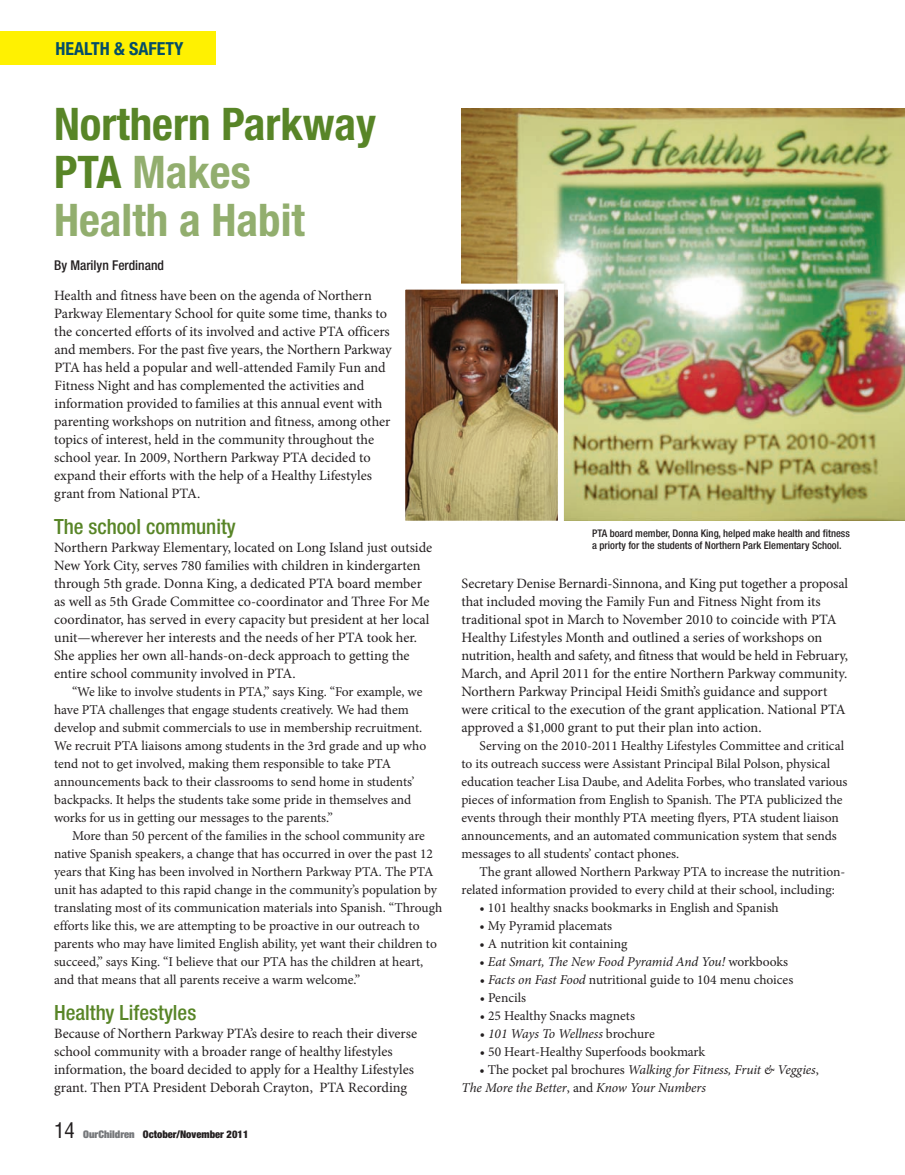
<style>
.page{position:relative;width:905px;height:1175px;background:#fff}
.page>*{position:absolute;margin:0;border:0;box-sizing:border-box;transform-origin:0 0}
.t1{font:700 condensed 45px/48px "Helvetica Neue";color:#588527}
.t2{font:500 condensed 21px "Helvetica Neue";color:#588527}
.t3{font:700 condensed 18px "Helvetica Neue";color:#044d68}
.t4{font:14.25px/18px "Minion Pro";letter-spacing:-.005em;color:#231f20}
.t5{font:13.5px/18px "Minion Pro";letter-spacing:-.005em;color:#231f20}
.t6{font:italic 13.5px/18px "Minion Pro";letter-spacing:-.01em;color:#231f20}
.t7{font:500 condensed 13.5px "Helvetica Neue";color:#231f20}
.t8{font:500 condensed 10.5px/12px "Helvetica Neue";color:#231f20}
.t9{font:900 condensed 10.5px "Helvetica Neue";color:#231f20}
.s1{color:#92ae6e}
.s2{font-family:"Helvetica";font-weight:400;font-size:21px}
.s3{font-stretch:expanded;color:#76787b}
.s4{font-style:normal}
.s5{font-style:italic}
</style>
<div class="page">
<hr style="left:904px;top:0;width:1px;height:594px;background:#d4dfc6">
<div style="left:0;top:32px;width:216px;height:32px;background:#fff101"></div>
<img style="left:461px;top:108px;width:443px;height:413px">
<img style="left:406px;top:291px;width:151px;height:228px">
<div style="left:399px;top:284px;width:165px;height:242px;border:6px solid #fff"></div>
<p class="t3" style="left:56px;top:42px;width:129px">HEALTH &amp; SAFETY</p>
<h1 class="t1" style="left:54px;top:104px;width:324px">Northern Parkway<br>PTA <span class="s1">Makes<br>Health a Habit</span></h1>
<p class="t7" style="left:54px;top:260px;width:111px">By Marilyn Ferdinand</p>
<p class="t4" style="left:54px;top:288px;width:339px">Health and fitness have been on the agenda of Northern Parkway Elementary School for quite some time, thanks to the concerted efforts of its involved and active PTA officers and members. For the past five years, the Northern Parkway PTA has held a popular and well-attended Family Fun and Fitness Night and has complemented the activities and information provided to families at this annual event with parenting workshops on nutrition and fitness, among other topics of interest, held in the community throughout the school year. In 2009, Northern Parkway PTA decided to expand their efforts with the help of a Healthy Lifestyles grant from National PTA.</p>
<h2 class="t2" style="left:54px;top:519px;width:183px">The school community</h2>
<p class="t4" style="left:54px;top:540px;width:380px">Northern Parkway Elementary, located on Long Island just outside New York City, serves 780 families with children in kindergarten through 5th grade. Donna King, a dedicated PTA board member as well as 5th Grade Committee co-coordinator and Three For Me coordinator, has served in every capacity but president at her local unit—wherever her interests and the needs of her PTA took her.<br>She applies her own all-hands-on-deck approach to getting the entire school community involved in PTA.</p>
<p class="t5" style="left:54px;top:684px;width:373px;text-indent:18px">“We like to involve students in PTA,” says King. “For example, we have PTA challenges that engage students creatively. We had them develop and submit commercials to use in membership recruitment.<br>We recruit PTA liaisons among students in the 3rd grade and up who tend not to get involved, making them responsible to take PTA announcements back to their classrooms to send home in students’ backpacks. It helps the students take some pride in themselves and works for us in getting our messages to the parents.”</p>
<p class="t5" style="left:54px;top:828px;width:390px;text-indent:18px">More than 50 percent of the families in the school community are native Spanish speakers, a change that has occurred in over the past 12 years that King has been involved in Northern Parkway PTA. The PTA unit has adapted to this rapid change in the community’s population by translating most of its communication materials into Spanish. “Through efforts like this, we are attempting to be proactive in our outreach to parents who may have limited English ability, yet want their children to succeed,” says King. “I believe that our PTA has the children at heart, and that means that all parents receive a warm welcome.”</p>
<h2 class="t2" style="left:54px;top:1005px;width:144px">Healthy Lifestyles</h2>
<p class="t4" style="left:54px;top:1026px;width:364px">Because of Northern Parkway PTA’s desire to reach their diverse school community with a broader range of healthy lifestyles information, the board decided to apply for a Healthy Lifestyles grant. Then PTA President Deborah Crayton, PTA Recording</p>
<p class="t9" style="left:54px;top:1130px;width:196px"><span class="s2">14</span> <span class="s3">OurChildren</span> October/November 2011</p>
<p class="t8" style="left:592px;top:528px;width:259px">PTA board member, Donna King, helped make health and fitness a priorty for the students of Northern Park Elementary School.</p>
<p class="t4" style="left:461px;top:576px;width:388px">Secretary Denise Bernardi-Sinnona, and King put together a proposal that included moving the Family Fun and Fitness Night from its traditional spot in March to November 2010 to coincide with PTA Healthy Lifestyles Month and outlined a series of workshops on nutrition, health and safety, and fitness that would be held in February, March, and April 2011 for the entire Northern Parkway community.<br>Northern Parkway Principal Heidi Smith’s guidance and support were critical to the execution of the grant application. National PTA approved a $1,000 grant to put their plan into action.</p>
<p class="t5" style="left:461px;top:738px;width:387px;text-indent:18px">Serving on the 2010-2011 Healthy Lifestyles Committee and critical to its outreach success were Assistant Principal Bilal Polson, physical education teacher Lisa Daube, and Adelita Forbes, who translated various pieces of information from English to Spanish. The PTA publicized the events through their monthly PTA meeting flyers, PTA student liaison announcements, and an automated communication system that sends messages to all students’ contact phones.</p>
<p class="t5" style="left:461px;top:864px;width:385px;text-indent:18px">The grant allowed Northern Parkway PTA to increase the nutrition&shy;related information provided to every child at their school, including:</p>
<p class="t5" style="left:479px;top:900px;width:301px">• 101 healthy snacks bookmarks in English and Spanish</p>
<p class="t5" style="left:479px;top:918px;width:134px">• My Pyramid placemats</p>
<p class="t5" style="left:479px;top:936px;width:149px">• A nutrition kit containing</p>
<p class="t6" style="left:479px;top:954px;width:310px"><span class="s4">•</span> Eat Smart, The New Food Pyramid And You! <span class="s4">workbooks</span></p>
<p class="t5" style="left:479px;top:972px;width:315px">• <span class="s5">Facts on Fast Food</span> nutritional guide to 104 menu choices</p>
<p class="t5" style="left:480px;top:990px;width:48px">• Pencils</p>
<p class="t5" style="left:480px;top:1008px;width:157px">• 25 Healthy Snacks magnets</p>
<p class="t6" style="left:480px;top:1026px;width:176px"><span class="s4">•</span> 101 Ways To Wellness <span class="s4">brochure</span></p>
<p class="t5" style="left:480px;top:1044px;width:227px">• 50 Heart-Healthy Superfoods bookmark</p>
<p class="t6" style="left:461px;top:1062px;width:359px;text-indent:18px"><span class="s4">• The pocket pal brochures</span> Walking for Fitness, Fruit &amp; Veggies<span class="s4">,<br></span>The More the Better<span class="s4">, and</span> Know Your Numbers</p>
</div>
